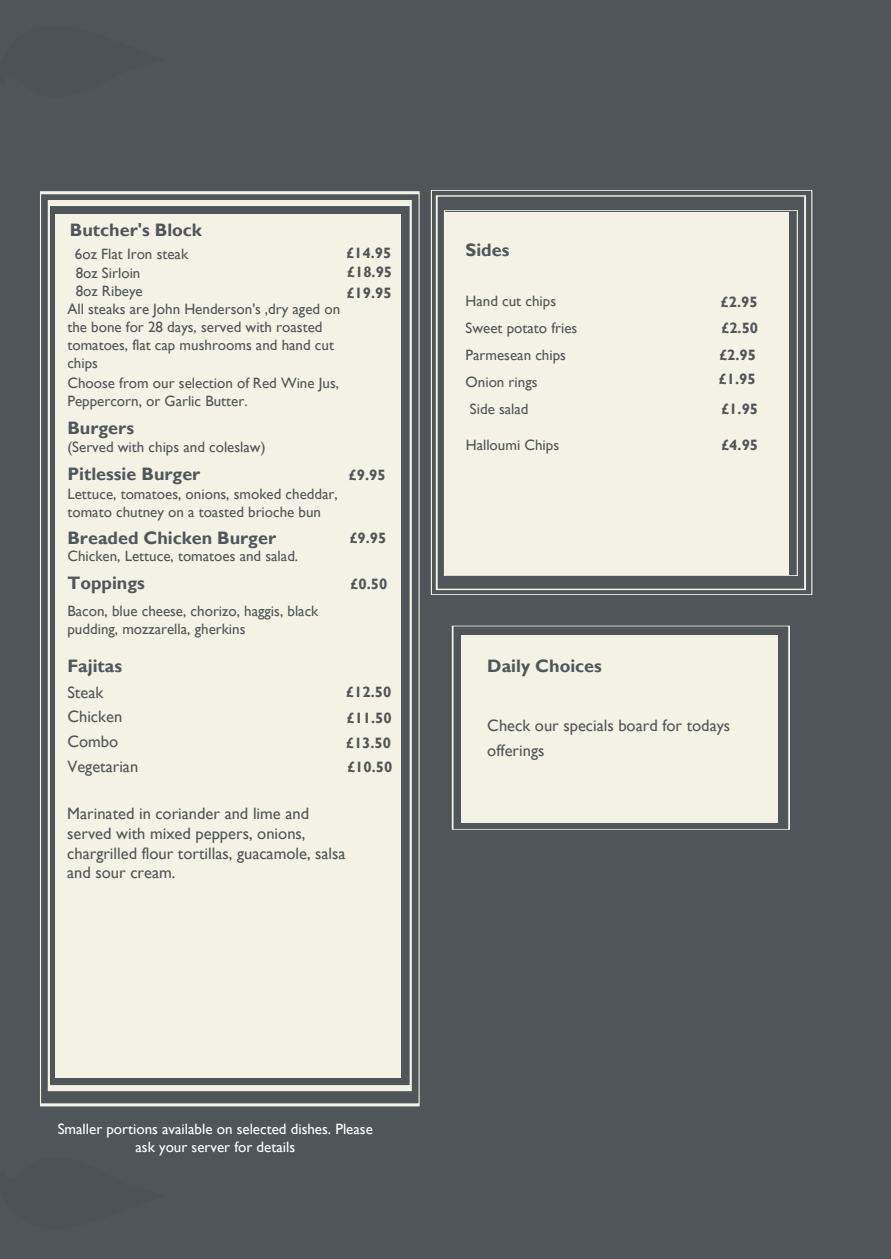
<style>
.page{position:relative;width:891px;height:1259px;background:#fff}
.page>*{position:absolute;margin:0;border:0;box-sizing:border-box;transform-origin:0 0}
.t1{font:700 18px "Gill Sans";color:#50565b}
.t2{font:16.5px/24.8px "Gill Sans";color:#50565b}
.t3{font:15px/27px "Gill Sans";color:#50565b}
.t4{font:700 15px/26.2px "Gill Sans";color:#50555a}
.t5{font:15px/18px "Gill Sans";color:#fff;text-align:center}
</style>
<div class="page">
<div style="left:0;top:0;width:890px;height:1258px;background:#50555a"></div>
<svg style="left:430px;top:190px;width:382px;height:405px"></svg>
<div style="left:436px;top:195px;width:369px;height:395px;border:2px solid #f3f2e5"></div>
<div style="left:444px;top:210px;width:353px;height:366px;border:1px solid #f3f2e5"></div>
<svg style="left:40px;top:191px;width:380px;height:916px;background:#e3e3d8"></svg>
<div style="left:47px;top:201px;width:365px;height:888px;border:4px solid #f3f2e5"></div>
<div style="left:461px;top:635px;width:316px;height:187px;background:#f3f2e5"></div>
<div style="left:452px;top:625px;width:337px;height:205px;border:1px solid #f3f2e5"></div>
<p class="t1" style="left:70px;top:219px;width:133px">Butcher's Block</p>
<p class="t3" style="left:75px;top:240px;width:115px">6oz Flat Iron steak</p>
<p class="t3" style="left:76px;top:260px;width:66px">8oz Sirloin</p>
<p class="t3" style="left:76px;top:278px;width:68px">8oz Ribeye</p>
<p class="t3" style="left:67px;top:296px;width:274px">All steaks are John Henderson's ,dry aged on</p>
<p class="t3" style="left:67px;top:314px;width:257px">the bone for 28 days, served with roasted</p>
<p class="t3" style="left:67px;top:332px;width:268px">tomatoes, flat cap mushrooms and hand cut</p>
<p class="t3" style="left:67px;top:350px;width:32px">chips</p>
<p class="t3" style="left:67px;top:374px;width:273px;line-height:18px">Choose from our selection of Red Wine Jus,<br>Peppercorn, or Garlic Butter.</p>
<p class="t1" style="left:67px;top:417px;width:68px">Burgers</p>
<p class="t3" style="left:67px;top:433px;width:200px">(Served with chips and coleslaw)</p>
<p class="t1" style="left:67px;top:462px;width:134px">Pitlessie Burger</p>
<p class="t3" style="left:67px;top:485px;width:272px;line-height:18.5px">Lettuce, tomatoes, onions, smoked cheddar, tomato chutney on a toasted brioche bun</p>
<p class="t1" style="left:67px;top:527px;width:210px">Breaded Chicken Burger</p>
<p class="t3" style="left:67px;top:543px;width:232px">Chicken, Lettuce, tomatoes and salad.</p>
<p class="t1" style="left:67px;top:572px;width:79px">Toppings</p>
<p class="t3" style="left:67px;top:602px;width:252px;line-height:18px">Bacon, blue cheese, chorizo, haggis, black pudding, mozzarella, gherkins</p>
<p class="t1" style="left:67px;top:655px;width:56px">Fajitas</p>
<p class="t2" style="left:67px;top:680px;width:72px">Steak<br>Chicken<br>Combo<br>Vegetarian</p>
<p class="t2" style="left:67px;top:804px;width:280px;line-height:19.8px">Marinated in coriander and lime and served with mixed peppers, onions, chargrilled flour tortillas, guacamole, salsa and sour cream.</p>
<p class="t4" style="left:346px;top:240px;width:46px">£14.95</p>
<p class="t4" style="left:347px;top:259px;width:46px">£18.95</p>
<p class="t4" style="left:347px;top:280px;width:46px">£19.95</p>
<p class="t4" style="left:349px;top:462px;width:38px">£9.95</p>
<p class="t4" style="left:350px;top:525px;width:38px">£9.95</p>
<p class="t4" style="left:350px;top:571px;width:38px">£0.50</p>
<p class="t4" style="left:346px;top:679px;width:47px">£12.50 £11.50</p>
<p class="t4" style="left:346px;top:731px;width:48px;line-height:23.7px">£13.50 £10.50</p>
<p class="t1" style="left:465px;top:239px;width:45px">Sides</p>
<p class="t3" style="left:465px;top:288px;width:113px">Hand cut chips<br>Sweet potato fries<br>Parmesean chips<br>Onion rings<br>Side salad</p>
<p class="t3" style="left:465px;top:432px;width:95px">Halloumi Chips</p>
<p class="t1" style="left:487px;top:655px;width:116px">Daily Choices</p>
<p class="t4" style="left:719px;top:290px;width:40px;text-align:justify">£2.95 £2.50 £2.95</p>
<p class="t4" style="left:718px;top:366px;width:38px">£1.95</p>
<p class="t4" style="left:721px;top:396px;width:38px">£1.95</p>
<p class="t4" style="left:721px;top:432px;width:38px">£4.95</p>
<p class="t2" style="left:487px;top:713px;width:244px">Check our specials board for todays offerings</p>
<p class="t5" style="left:58px;top:1120px;width:316px">Smaller portions available on selected dishes. Please ask your server for details</p>
</div>
